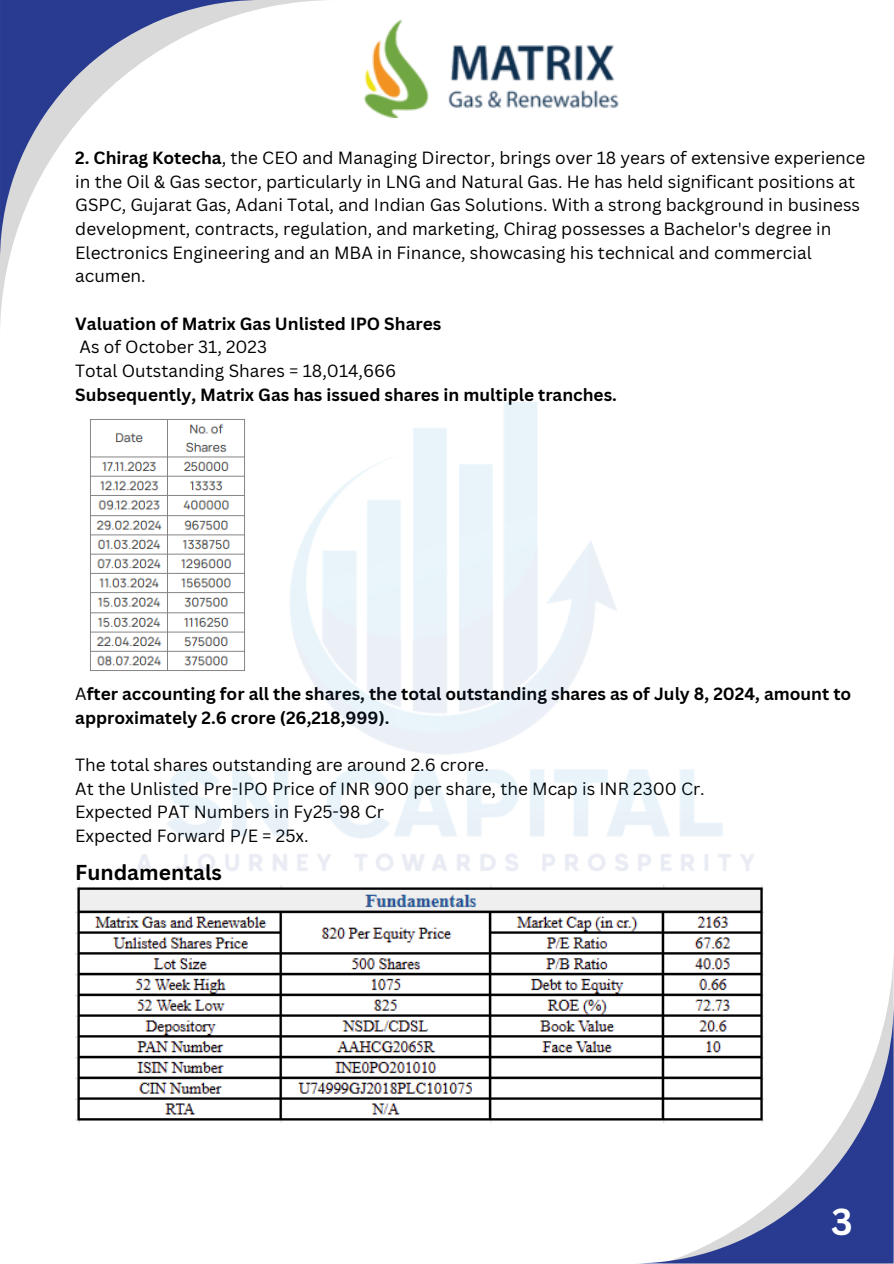
<style>
.page{position:relative;width:894px;height:1264px;background:#fff}
.page>*{position:absolute;margin:0;border:0;box-sizing:border-box;transform-origin:0 0}
.t1{font:700 36.6px "Canva Sans";color:#fff}
.t2{font:700 21px "Canva Sans";color:#000}
.t3{font:17.25px/23.7px "Canva Sans";color:#000}
.t4{font:700 17.25px/23.7px "Canva Sans";color:#000}
.s1{font-weight:700}
.s2{font-weight:400}
</style>
<div class="page">
<svg style="left:0;top:0;width:325px;height:325px"></svg>
<svg style="left:0;top:0;width:261px;height:261px"></svg>
<svg style="left:648px;top:1002px;width:245px;height:261px"></svg>
<img style="left:363px;top:20px;width:256px;height:98px">
<img style="left:90px;top:419px;width:7px;height:252px">
<img style="left:97px;top:402px;width:667px;height:488px">
<img style="left:75px;top:885px;width:688px;height:237px">
<p class="t3" style="left:75px;top:146px;width:791px"><span class="s1">2. Chirag Kotecha</span>, the CEO and Managing Director, brings over 18 years of extensive experience in the Oil &amp; Gas sector, particularly in LNG and Natural Gas. He has held significant positions at GSPC, Gujarat Gas, Adani Total, and Indian Gas Solutions. With a strong background in business development, contracts, regulation, and marketing, Chirag possesses a Bachelor's degree in Electronics Engineering and an MBA in Finance, showcasing his technical and commercial acumen.</p>
<p class="t4" style="left:75px;top:311px;width:367px">Valuation of Matrix Gas Unlisted IPO Shares</p>
<p class="t3" style="left:79px;top:335px;width:189px">As of October 31, 2023</p>
<p class="t3" style="left:75px;top:358px;width:322px">Total Outstanding Shares = 18,014,666</p>
<p class="t4" style="left:75px;top:382px;width:543px">Subsequently, Matrix Gas has issued shares in multiple tranches.</p>
<p class="t4" style="left:75px;top:681px;width:777px"><span class="s2">A</span>fter accounting for all the shares, the total outstanding shares as of July 8, 2024, amount to approximately 2.6 crore (26,218,999).</p>
<p class="t3" style="left:75px;top:752px;width:415px">The total shares outstanding are around 2.6 crore.</p>
<p class="t3" style="left:75px;top:776px;width:630px">At the Unlisted Pre-IPO Price of INR 900 per share, the Mcap is INR 2300 Cr.</p>
<p class="t3" style="left:75px;top:799px;width:310px">Expected PAT Numbers in Fy25-98 Cr</p>
<p class="t3" style="left:75px;top:823px;width:235px">Expected Forward P/E = 25x.</p>
<p class="t2" style="left:75px;top:857px;width:148px">Fundamentals</p>
<p class="t1" style="left:830px;top:1195px;width:23px">3</p>
</div>
